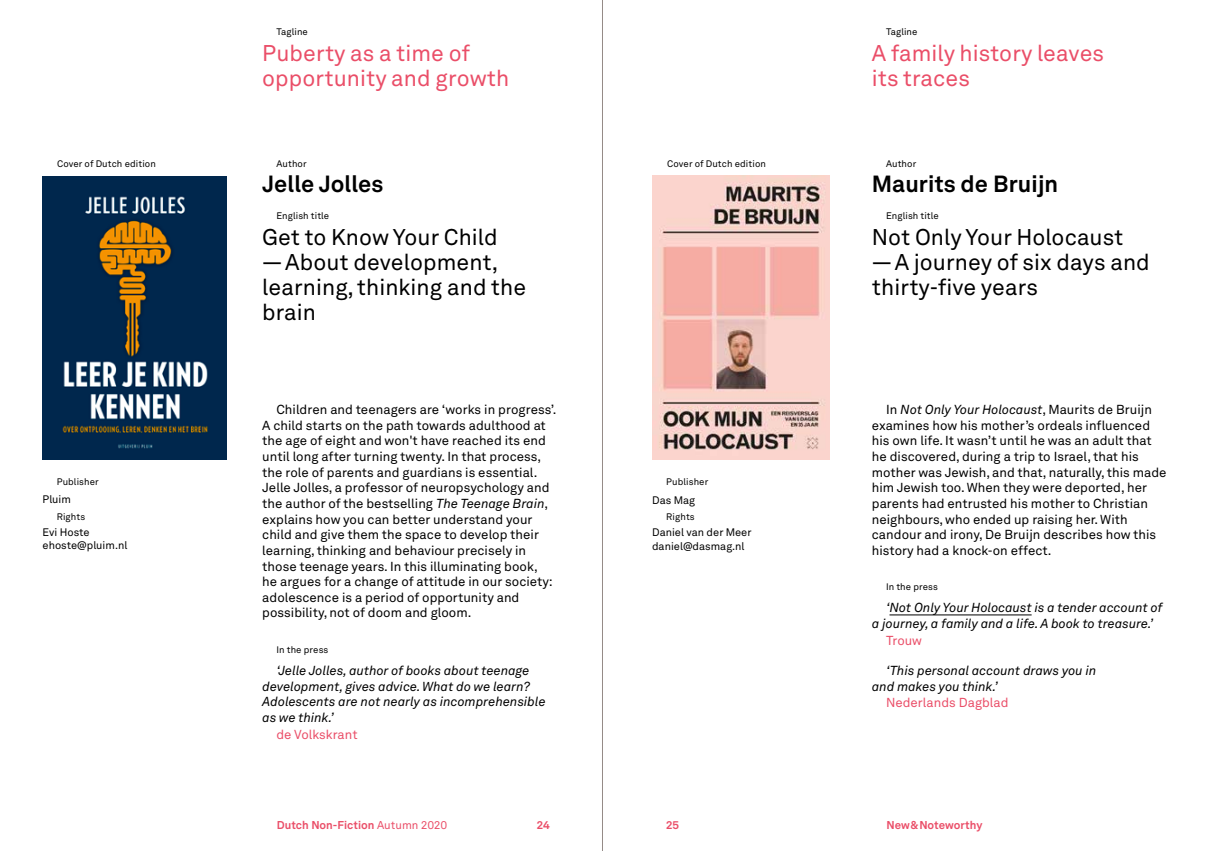
<style>
.page{position:relative;width:1205px;height:851px;background:#fff}
.page>*{position:absolute;margin:0;border:0;box-sizing:border-box;transform-origin:0 0}
.t1{font:700 23.12px "Akkurat LL";letter-spacing:.005em;color:#000}
.t2{font:22.5px/25px "Akkurat LL";letter-spacing:.005em;color:#000}
.t3{font:22.5px/25px "Akkurat LL";letter-spacing:.005em;color:#ea4e68}
.t4{font:13px/15.6px "Akkurat LL";letter-spacing:.005em;color:#000}
.t5{font:italic 13px/15.6px "Akkurat LL";letter-spacing:.005em;color:#000}
.t6{font:12.88px "Akkurat LL";letter-spacing:.005em;color:#ea4e68}
.t7{font:700 11.25px "Akkurat LL";letter-spacing:.005em;color:#ea4e68}
.t8{font:10.75px/13.1px "Akkurat LL";color:#000}
.t9{font:9.38px "Akkurat LL";letter-spacing:.01em;color:#000}
.s1{font-style:italic}
.s2{font-weight:400}
</style>
<div class="page">
<img style="left:43px;top:176px;width:184px;height:283px">
<img style="left:652px;top:176px;width:177px;height:283px">
<hr style="left:889px;top:614px;width:142px;height:1px;background:#000">
<hr style="left:602px;top:0;width:1px;height:850px;background:#958b87">
<p class="t9" style="left:276px;top:25px;width:33px">Tagline</p>
<h2 class="t3" style="left:262px;top:39px;width:249px">Puberty as a time of opportunity and growth</h2>
<p class="t9" style="left:57px;top:157px;width:100px">Cover of Dutch edition</p>
<p class="t9" style="left:667px;top:157px;width:100px">Cover of Dutch edition</p>
<p class="t9" style="left:276px;top:157px;width:32px">Author</p>
<h1 class="t1" style="left:262px;top:166px;width:122px">Jelle Jolles</h1>
<p class="t9" style="left:276px;top:209px;width:54px">English title</p>
<h2 class="t2" style="left:262px;top:223px;width:237px">Get to Know Your Child</h2>
<h2 class="t2" style="left:262px;top:248px;width:265px">— About development, learning, thinking and the brain</h2>
<p class="t9" style="left:57px;top:474px;width:44px">Publisher</p>
<p class="t8" style="left:43px;top:492px;width:30px">Pluim</p>
<p class="t9" style="left:57px;top:509px;width:30px">Rights</p>
<p class="t8" style="left:43px;top:525px;width:86px">Evi Hoste ehoste@pluim.nl</p>
<p class="t4" style="left:262px;top:401px;width:296px;text-indent:14px">Children and teenagers are ‘works in progress’.<br>A child starts on the path towards adulthood at the age of eight and won't have reached its end until long after turning twenty. In that process, the role of parents and guardians is essential.<br>Jelle Jolles, a professor of neuropsychology and the author of the bestselling <span class="s1">The Teenage Brain</span>, explains how you can better understand your child and give them the space to develop their learning, thinking and behaviour precisely in those teenage years. In this illuminating book,<br>he argues for a change of attitude in our society: adolescence is a period of opportunity and possibility, not of doom and gloom.</p>
<p class="t9" style="left:276px;top:642px;width:53px">In the press</p>
<p class="t5" style="left:262px;top:662px;width:285px;text-indent:14px">‘Jelle Jolles, author of books about teenage development, gives advice. What do we learn?<br>Adolescents are not nearly as incomprehensible as we think.’</p>
<p class="t6" style="left:276px;top:724px;width:83px">de Volkskrant</p>
<p class="t9" style="left:666px;top:475px;width:44px">Publisher</p>
<p class="t8" style="left:652px;top:492px;width:45px">Das Mag</p>
<p class="t9" style="left:666px;top:510px;width:30px">Rights</p>
<p class="t8" style="left:652px;top:525px;width:101px">Daniel van der Meer daniel@dasmag.nl</p>
<p class="t7" style="left:277px;top:815px;width:172px">Dutch Non-Fiction <span class="s2">Autumn 2020</span></p>
<p class="t7" style="left:537px;top:815px;width:15px">24</p>
<p class="t7" style="left:666px;top:815px;width:14px">25</p>
<p class="t9" style="left:886px;top:25px;width:33px">Tagline</p>
<h2 class="t3" style="left:872px;top:39px;width:234px">A family history leaves its traces</h2>
<p class="t9" style="left:886px;top:157px;width:32px">Author</p>
<h1 class="t1" style="left:872px;top:166px;width:188px">Maurits de Bruijn</h1>
<p class="t9" style="left:886px;top:209px;width:54px">English title</p>
<h2 class="t2" style="left:872px;top:223px;width:253px">Not Only Your Holocaust</h2>
<h2 class="t2" style="left:872px;top:248px;width:279px">— A journey of six days and thirty-five years</h2>
<p class="t4" style="left:872px;top:401px;width:296px;text-indent:14px">In <span class="s1">Not Only Your Holocaust</span>, Maurits de Bruijn examines how his mother’s ordeals influenced his own life. It wasn’t until he was an adult that he discovered, during a trip to Israel, that his mother was Jewish, and that, naturally, this made him Jewish too. When they were deported, her parents had entrusted his mother to Christian neighbours, who ended up raising her. With candour and irony, De Bruijn describes how this history had a knock-on effect.</p>
<p class="t9" style="left:886px;top:580px;width:53px">In the press</p>
<p class="t5" style="left:872px;top:599px;width:292px;text-indent:14px">‘Not Only Your Holocaust is a tender account of a journey, a family and a life. A book to treasure.’</p>
<p class="t6" style="left:886px;top:630px;width:38px">Trouw</p>
<p class="t5" style="left:872px;top:662px;width:226px;text-indent:14px">‘This personal account draws you in and makes you think.’</p>
<p class="t6" style="left:886px;top:693px;width:124px">Nederlands Dagblad</p>
<p class="t7" style="left:886px;top:815px;width:97px">New&amp;Noteworthy</p>
</div>
